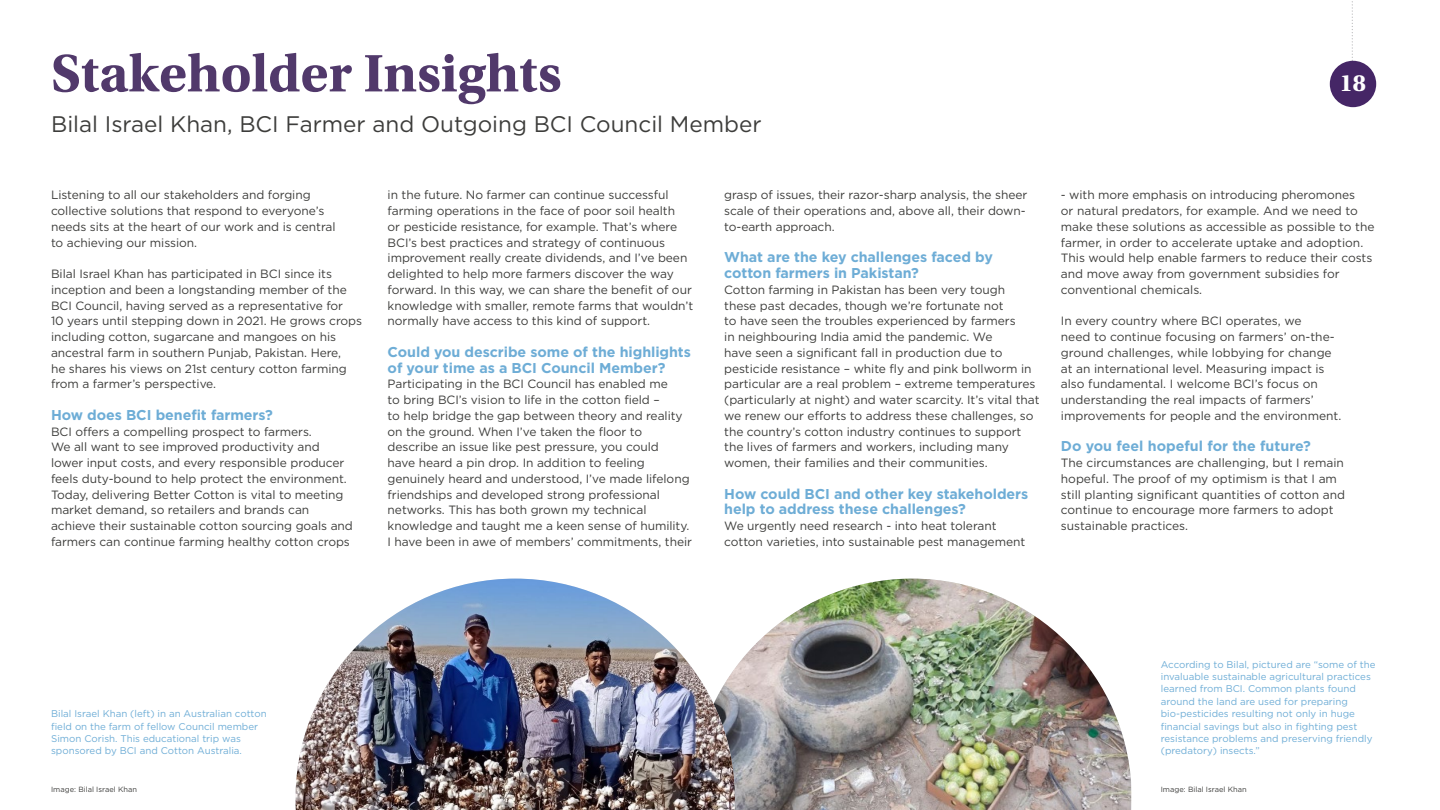
<style>
.page{position:relative;width:1440px;height:810px;background:#fff}
.page>*{position:absolute;margin:0;border:0;box-sizing:border-box;transform-origin:0 0}
.Page_title{font:700 55.5px "Utopia Std";color:#51396b}
.Page_title-2{font:700 24.75px "Utopia Std";color:#fff}
.Body_text{font:22.5px "Gotham";color:#3d3d3b}
.Body_text-2{font:700 14.25px/15.8px "Gotham";letter-spacing:-.005em;color:#6eadd6}
.Body_text-3{font:12px/15.8px "Gotham";letter-spacing:-.005em;color:#3d3d3b}
.Timeline_text{font:9.75px/12.4px "Gotham";color:#6eadd6}
.Timeline_text-2{font:7.5px "Gotham";color:#3d3d3b}
</style>
<div class="page">
<svg style="left:1352px;top:1px;width:1px;height:60px"></svg>
<div style="left:1330px;top:61px;width:46px;height:46px;background:#452666;border-radius:50%"></div>
<img style="left:735px;top:579px;width:397px;height:231px">
<img style="left:296px;top:579px;width:439px;height:231px">
<p class="Page_title" style="left:51px;top:41px;width:512px">Stakeholder Insights</p>
<p class="Body_text" style="left:51px;top:111px;width:712px">Bilal Israel Khan, BCI Farmer and Outgoing BCI Council Member</p>
<p class="Body_text-3" style="left:51px;top:187px;width:286px">Listening to all our stakeholders and forging collective solutions that respond to everyone’s needs sits at the heart of our work and is central to achieving our mission.</p>
<p class="Body_text-3" style="left:51px;top:266px;width:313px">Bilal Israel Khan has participated in BCI since its inception and been a longstanding member of the BCI Council, having served as a representative for<br>10 years until stepping down in 2021. He grows crops including cotton, sugarcane and mangoes on his ancestral farm in southern Punjab, Pakistan. Here,<br>he shares his views on 21st century cotton farming from a farmer’s perspective.</p>
<p class="Body_text-2" style="left:51px;top:407px;width:223px">How does BCI benefit farmers?</p>
<p class="Body_text-3" style="left:51px;top:423px;width:303px">BCI offers a compelling prospect to farmers.<br>We all want to see improved productivity and lower input costs, and every responsible producer feels duty-bound to help protect the environment.<br>Today, delivering Better Cotton is vital to meeting market demand, so retailers and brands can achieve their sustainable cotton sourcing goals and farmers can continue farming healthy cotton crops</p>
<p class="Body_text-3" style="left:388px;top:187px;width:307px">in the future. No farmer can continue successful farming operations in the face of poor soil health<br>or pesticide resistance, for example. That’s where BCI’s best practices and strategy of continuous improvement really create dividends, and I’ve been delighted to help more farmers discover the way forward. In this way, we can share the benefit of our knowledge with smaller, remote farms that wouldn’t normally have access to this kind of support.</p>
<p class="Body_text-2" style="left:388px;top:344px;width:305px">Could you describe some of the highlights of your time as a BCI Council Member?</p>
<p class="Body_text-3" style="left:388px;top:376px;width:306px">Participating in the BCI Council has enabled me<br>to bring BCI’s vision to life in the cotton field –<br>to help bridge the gap between theory and reality on the ground. When I’ve taken the floor to describe an issue like pest pressure, you could<br>have heard a pin drop. In addition to feeling genuinely heard and understood, I’ve made lifelong friendships and developed strong professional networks. This has both grown my technical knowledge and taught me a keen sense of humility.<br>I have been in awe of members’ commitments, their</p>
<p class="Body_text-3" style="left:724px;top:187px;width:305px">grasp of issues, their razor-sharp analysis, the sheer scale of their operations and, above all, their down&shy;to-earth approach.</p>
<p class="Body_text-2" style="left:724px;top:249px;width:270px">What are the key challenges faced by cotton farmers in Pakistan?</p>
<p class="Body_text-3" style="left:724px;top:282px;width:317px">Cotton farming in Pakistan has been very tough these past decades, though we’re fortunate not<br>to have seen the troubles experienced by farmers<br>in neighbouring India amid the pandemic. We<br>have seen a significant fall in production due to pesticide resistance – white fly and pink bollworm in particular are a real problem – extreme temperatures (particularly at night) and water scarcity. It’s vital that we renew our efforts to address these challenges, so the country’s cotton industry continues to support the lives of farmers and workers, including many women, their families and their communities.</p>
<p class="Body_text-2" style="left:724px;top:485px;width:306px">How could BCI and other key stakeholders help to address these challenges?</p>
<p class="Body_text-3" style="left:724px;top:518px;width:302px">We urgently need research - into heat tolerant cotton varieties, into sustainable pest management</p>
<p class="Page_title-2" style="left:1340px;top:68px;width:28px">18</p>
<p class="Body_text-3" style="left:1061px;top:187px;width:315px">- with more emphasis on introducing pheromones<br>or natural predators, for example. And we need to make these solutions as accessible as possible to the farmer, in order to accelerate uptake and adoption.<br>This would help enable farmers to reduce their costs and move away from government subsidies for conventional chemicals.</p>
<p class="Body_text-3" style="left:1061px;top:313px;width:282px">In every country where BCI operates, we<br>need to continue focusing on farmers’ on-the&shy;ground challenges, while lobbying for change at an international level. Measuring impact is also fundamental. I welcome BCI’s focus on understanding the real impacts of farmers’ improvements for people and the environment.</p>
<p class="Body_text-2" style="left:1061px;top:438px;width:252px">Do you feel hopeful for the future?</p>
<p class="Body_text-3" style="left:1061px;top:455px;width:286px">The circumstances are challenging, but I remain hopeful. The proof of my optimism is that I am still planting significant quantities of cotton and continue to encourage more farmers to adopt sustainable practices.</p>
<p class="Timeline_text" style="left:51px;top:707px;width:217px">Bilal Israel Khan (left) in an Australian cotton field on the farm of fellow Council member Simon Corish. This educational trip was sponsored by BCI and Cotton Australia.</p>
<p class="Timeline_text-2" style="left:51px;top:785px;width:87px">Image: Bilal Israel Khan</p>
<p class="Timeline_text" style="left:1161px;top:658px;width:216px">According to Bilal, pictured are “some of the invaluable sustainable agricultural practices learned from BCI. Common plants found around the land are used for preparing bio-pesticides resulting not only in huge financial savings but also in fighting pest resistance problems and preserving friendly (predatory) insects.”</p>
<p class="Timeline_text-2" style="left:1161px;top:785px;width:87px">Image: Bilal Israel Khan</p>
</div>
